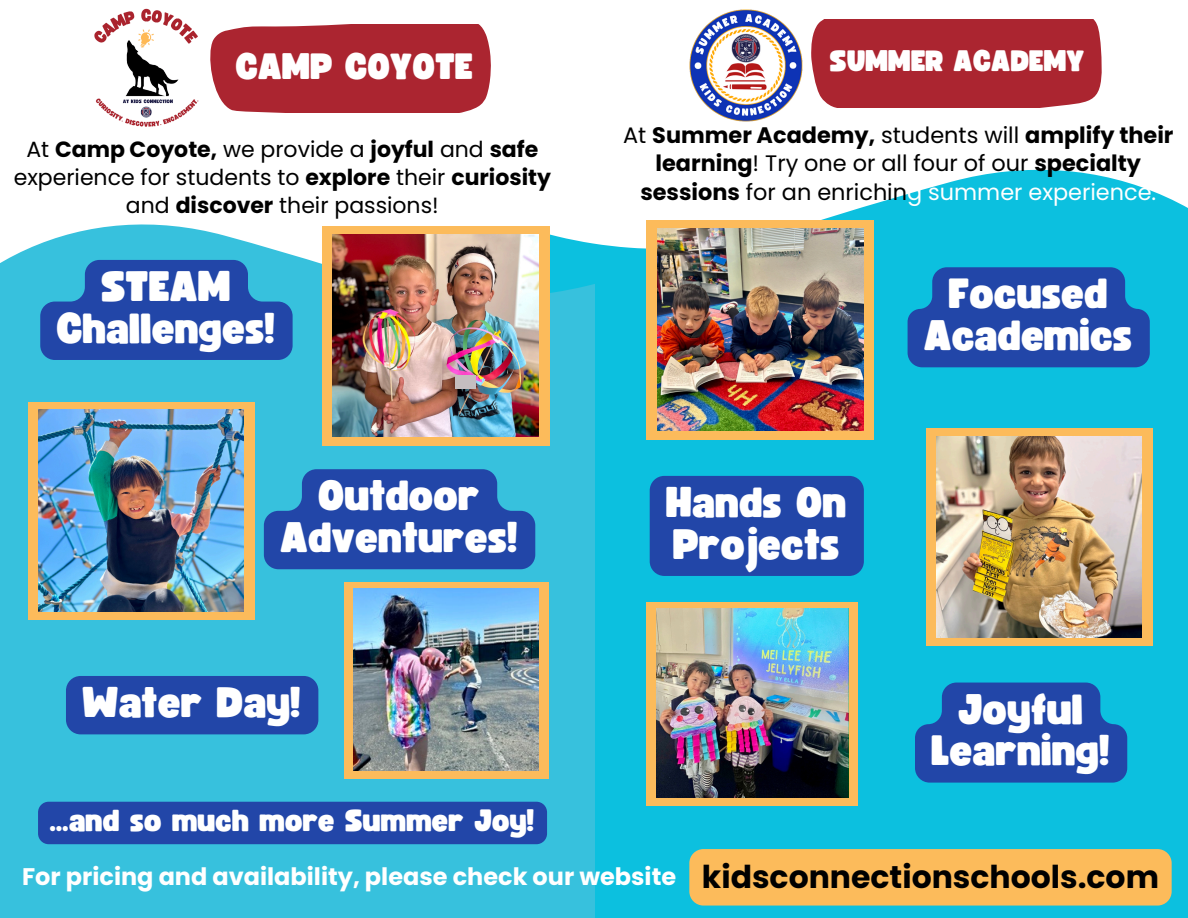
<style>
.page{position:relative;width:1188px;height:918px;background:#fff}
.page>*{position:absolute;margin:0;border:0;box-sizing:border-box;transform-origin:0 0}
.t1{font:42px/41.7px "Funtastic";color:#fff;text-align:center}
.t2{font:36px "Funtastic";color:#fff}
.t3{font:700 31.5px "Poppins";color:#000}
.t4{font:30.3px "Funtastic";color:#fff}
.t5{font:29.1px "Funtastic";color:#fff}
.t6{font:700 24px "Poppins";color:#fff}
.t7{font:700 22.35px/28.7px "Poppins";color:#000;text-align:center}
.t8{font:22.05px/28.2px "Poppins";color:#000;text-align:center}
.s1{font-weight:700}
.s2{font-weight:400}
.s3{font-weight:400;color:#fff}
</style>
<div class="page">
<svg style="left:594px;top:107px;width:594px;height:811px;fill:#0cc0df"></svg>
<div style="left:0;top:224px;width:594px;height:694px;background:#37c1dd"></div>
<div style="left:811px;top:19px;width:291px;height:88px;background:#ab2530"></div>
<div style="left:210px;top:24px;width:281px;height:88px;background:#ab2530"></div>
<svg style="left:40px;top:260px;width:253px;height:100px;background:#2559b0"></svg>
<svg style="left:264px;top:469px;width:271px;height:100px;background:#2455ae"></svg>
<div style="left:344px;top:582px;width:204px;height:196px;background:#fcbb5b"></div>
<img style="left:354px;top:589px;width:185px;height:182px">
<div style="left:28px;top:402px;width:226px;height:218px;background:#fcbb5b"></div>
<img style="left:39px;top:410px;width:204px;height:201px">
<div style="left:322px;top:227px;width:228px;height:219px;background:#fcbb5b"></div>
<img style="left:333px;top:234px;width:206px;height:203px">
<div style="left:456px;top:376px;width:20px;height:13px;background:#c5bec0"></div>
<img style="left:686px;top:9px;width:118px;height:116px">
<div style="left:689px;top:849px;width:483px;height:57px;background:#fcbb5b;border-radius:14px"></div>
<div style="left:66px;top:676px;width:252px;height:58px;background:#2246a8;border-radius:15px"></div>
<div style="left:38px;top:802px;width:509px;height:42px;background:#2246a8;border-radius:11px"></div>
<img style="left:94px;top:8px;width:105px;height:119px">
<svg style="left:908px;top:267px;width:242px;height:100px;background:#1f51ad"></svg>
<div style="left:646px;top:221px;width:228px;height:219px;background:#fcbb5b"></div>
<img style="left:657px;top:228px;width:206px;height:203px">
<div style="left:650px;top:476px;width:214px;height:100px;background:#2246a8;border-radius:15px"></div>
<div style="left:926px;top:429px;width:226px;height:217px;background:#fcbb5b"></div>
<img style="left:937px;top:436px;width:205px;height:202px">
<svg style="left:915px;top:683px;width:212px;height:100px;background:#1f54ae"></svg>
<div style="left:646px;top:602px;width:212px;height:204px;background:#fcbb5b"></div>
<img style="left:656px;top:609px;width:192px;height:189px">
<p class="t2" style="left:236px;top:50px;width:239px">CAMP COYOTE</p>
<p class="t5" style="left:830px;top:47px;width:256px">SUMMER ACADEMY</p>
<p class="t8" style="left:14px;top:135px;width:539px">At <span class="s1">Camp Coyote,</span> we provide a <span class="s1">joyful</span> and <span class="s1">safe </span>experience for students to <span class="s1">explore</span> their <span class="s1">curiosity </span>and <span class="s1">discover</span> their passions!</p>
<p class="t1" style="left:57px;top:268px;width:220px">STEAM<br>Challenges!</p>
<h3 class="t1" style="left:281px;top:477px;width:239px">Outdoor<br>Adventures!</h3>
<p class="t1" style="left:83px;top:684px;width:220px">Water Day!</p>
<h1 class="t4" style="left:50px;top:807px;width:486px">...and so much more Summer Joy!</h1>
<p class="t7" style="left:623px;top:121px;width:552px"><span class="s2">At</span> Summer Academy, <span class="s2">students will</span> amplify their learning<span class="s2">! Try one or all four of our</span> specialty sessions <span class="s2">for an enrichin</span><span class="s3">g summer experience.</span></p>
<p class="t1" style="left:667px;top:483px;width:182px;text-align:left">Hands On<br>Projects</p>
<h1 class="t1" style="left:924px;top:275px;width:210px">Focused<br>Academics</h1>
<p class="t1" style="left:932px;top:690px;width:180px">Joyful<br>Learning!</p>
<p class="t6" style="left:22px;top:859px;width:656px">For pricing and availability, please check our website</p>
<h1 class="t3" style="left:702px;top:855px;width:459px">kidsconnectionschools.com</h1>
</div>
